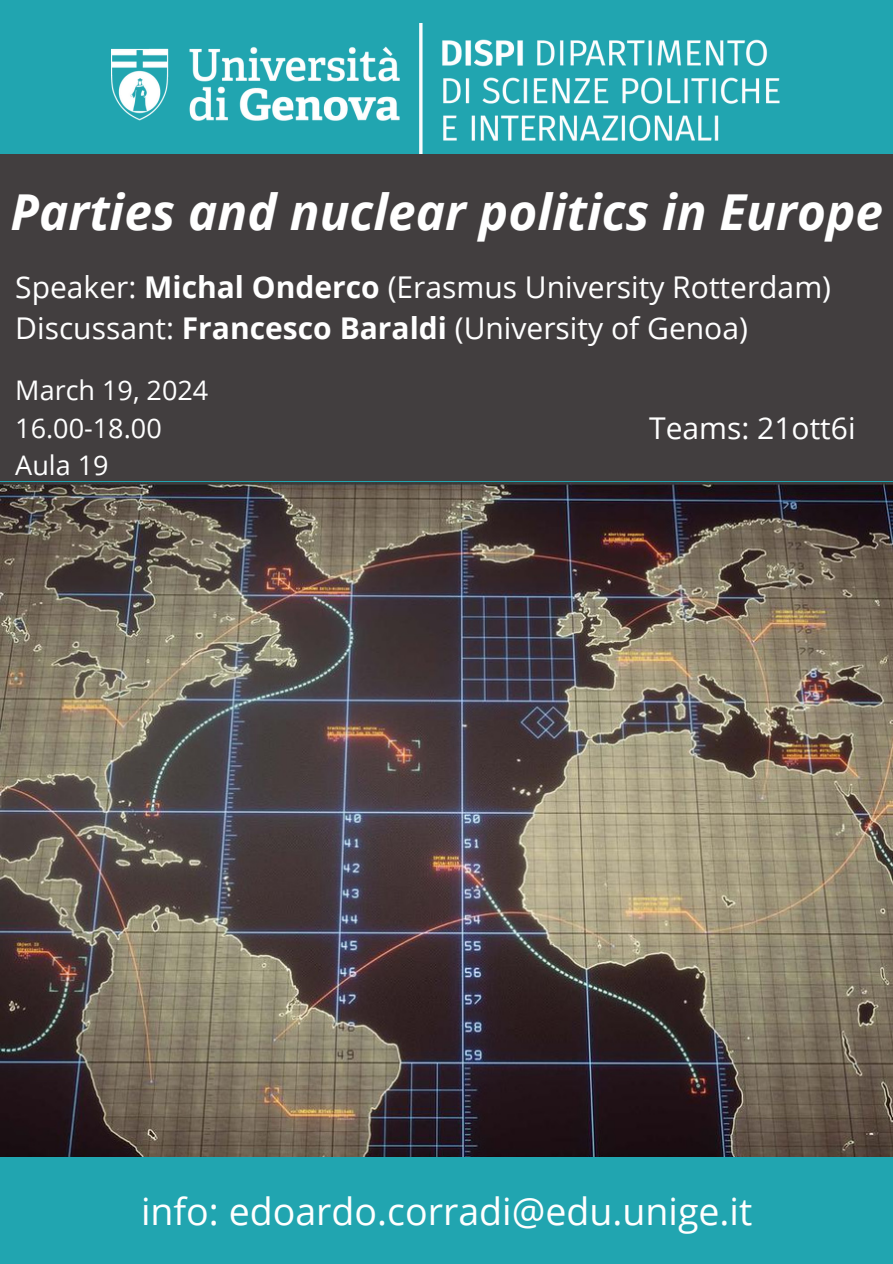
<style>
.page{position:relative;width:893px;height:1264px;background:#fff}
.page>*{position:absolute;margin:0;border:0;box-sizing:border-box;transform-origin:0 0}
.t1{font:italic 700 49.5px "Open Sans";color:#fff}
.t2{font:37.5px "Open Sans";color:#fff}
.t3{font:30px "Open Sans";color:#fff}
.t4{font:27px "Open Sans";color:#fff}
.s1{font-weight:700}
</style>
<div class="page">
<img style="left:0;top:481px;width:892px;height:675px">
<div style="left:0;top:0;width:892px;height:481px;background:#21a5b0"></div>
<div style="left:0;top:1156px;width:892px;height:107px;background:#21a5b0"></div>
<img style="left:112px;top:24px;width:669px;height:131px">
<div style="left:0;top:155px;width:892px;height:326px;background:#423e3f"></div>
<p class="t1" style="left:10px;top:177px;width:874px">Parties and nuclear politics in Europe</p>
<p class="t3" style="left:15px;top:265px;width:817px">Speaker: <span class="s1">Michal Onderco</span> (Erasmus University Rotterdam)</p>
<p class="t3" style="left:15px;top:307px;width:734px">Discussant: <span class="s1">Francesco Baraldi</span> (University of Genoa)</p>
<p class="t4" style="left:15px;top:371px;width:194px">March 19, 2024</p>
<p class="t4" style="left:15px;top:409px;width:148px">16.00-18.00</p>
<p class="t4" style="left:15px;top:446px;width:95px">Aula 19</p>
<h2 class="t3" style="left:649px;top:406px;width:208px">Teams: 21ott6i</h2>
<h1 class="t2" style="left:141px;top:1184px;width:612px">info: edoardo.corradi@edu.unige.it</h1>
</div>
